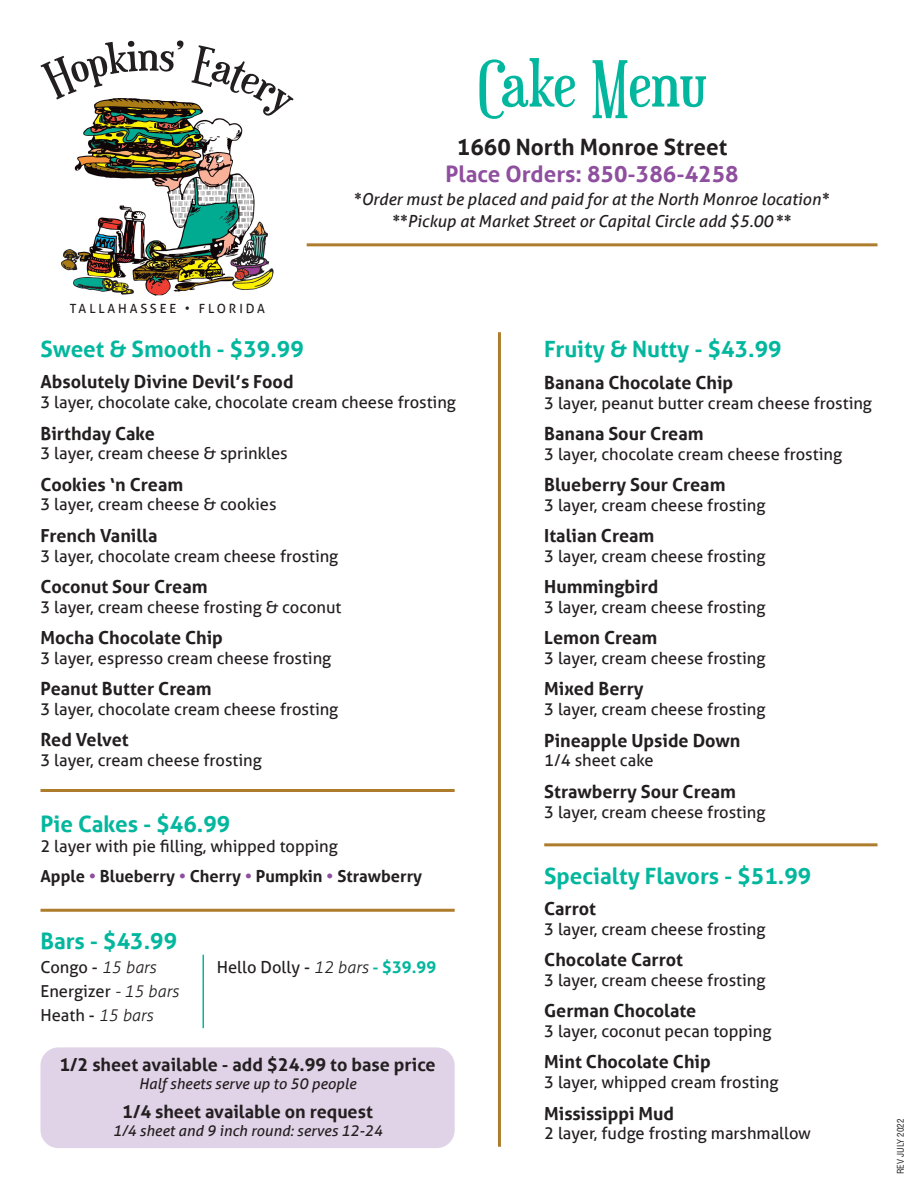
<style>
.page{position:relative;width:918px;height:1188px;background:#fff}
.page>*{position:absolute;margin:0;border:0;box-sizing:border-box;transform-origin:0 0}
.t1{font:63px "Euphorigenic";color:#03b79e}
.t2{font:700 22.5px "Aller";color:#03b79e}
.t3{font:700 22.5px "Aller";color:#8f4f9f}
.t4{font:700 22.5px "Aller";color:#231f20}
.t5{font:700 18px "Aller";color:#231f20}
.t6{font:16.5px "Aller";color:#231f20}
.t7{font:italic 16.5px "Aller";color:#231f20}
.t8{font:700 16.5px "Aller";color:#231f20}
.t9{font:italic 15px "Aller";color:#231f20}
.t10{font:12.75px "Aller";letter-spacing:.225em;color:#231f20}
.t11{font:condensed 9px "Helvetica LT Std";color:#231f20}
.s1{font-family:"Euphorigenic";font-style:normal}
.s2{color:#8f4f9f}
.s3{font-weight:300;font-style:italic}
.s4{font-weight:700;color:#03b79e}
</style>
<div class="page">
<div style="left:40px;top:1047px;width:415px;height:101px;background:#e0d3e7;border-radius:18px"></div>
<img style="left:61px;top:100px;width:213px;height:196px">
<svg style="left:40px;top:40px;width:144px;height:60px"></svg>
<svg style="left:191px;top:45px;width:103px;height:72px"></svg>
<hr style="left:307px;top:243px;width:570px;height:3px;background:#ad7d2d">
<hr style="left:40px;top:789px;width:415px;height:3px;background:#ad7d2d">
<hr style="left:40px;top:909px;width:415px;height:3px;background:#ad7d2d">
<hr style="left:544px;top:843px;width:334px;height:3px;background:#ad7d2d">
<hr style="left:498px;top:332px;width:3px;height:815px;background:#ad7d2d">
<hr style="left:202px;top:955px;width:2px;height:24px;background:#03b79e">
<hr style="left:202px;top:979px;width:2px;height:24px;background:#03b79e">
<hr style="left:202px;top:1003px;width:2px;height:25px;background:#03b79e">
<p class="t1" style="left:478px;top:46px;width:230px">Cake Menu</p>
<p class="t4" style="left:457px;top:133px;width:272px">1660 North Monroe Street</p>
<p class="t3" style="left:445px;top:160px;width:295px">Place Orders: 850-386-4258</p>
<p class="t7" style="left:355px;top:189px;width:476px"><span class="s1">*</span>Order must be placed and paid for at the North Monroe location<span class="s1">*</span></p>
<p class="t7" style="left:393px;top:211px;width:399px"><span class="s1">**</span>Pickup at Market Street or Capital Circle add $5.00 <span class="s1">**</span></p>
<p class="t10" style="left:70px;top:301px;width:197px">TALLAHASSEE • FLORIDA</p>
<p class="t2" style="left:40px;top:335px;width:265px">Sweet &amp; Smooth - $39.99</p>
<p class="t5" style="left:40px;top:371px;width:255px">Absolutely Divine Devil’s Food</p>
<p class="t6" style="left:40px;top:392px;width:417px">3 layer, chocolate cake, chocolate cream cheese frosting</p>
<p class="t5" style="left:40px;top:422px;width:116px">Birthday Cake</p>
<p class="t6" style="left:40px;top:443px;width:249px">3 layer, cream cheese &amp; sprinkles</p>
<p class="t5" style="left:40px;top:473px;width:144px">Cookies ‘n Cream</p>
<p class="t6" style="left:40px;top:495px;width:238px">3 layer, cream cheese &amp; cookies</p>
<p class="t5" style="left:40px;top:524px;width:118px">French Vanilla</p>
<p class="t6" style="left:40px;top:546px;width:299px">3 layer, chocolate cream cheese frosting</p>
<p class="t5" style="left:40px;top:575px;width:169px">Coconut Sour Cream</p>
<p class="t6" style="left:40px;top:597px;width:302px">3 layer, cream cheese frosting &amp; coconut</p>
<p class="t5" style="left:40px;top:627px;width:184px">Mocha Chocolate Chip</p>
<p class="t6" style="left:40px;top:648px;width:292px">3 layer, espresso cream cheese frosting</p>
<p class="t5" style="left:40px;top:678px;width:173px">Peanut Butter Cream</p>
<p class="t6" style="left:40px;top:699px;width:299px">3 layer, chocolate cream cheese frosting</p>
<p class="t5" style="left:40px;top:729px;width:90px">Red Velvet</p>
<p class="t6" style="left:40px;top:750px;width:223px">3 layer, cream cheese frosting</p>
<p class="t2" style="left:40px;top:810px;width:191px">Pie Cakes - $46.99</p>
<p class="t6" style="left:40px;top:836px;width:299px">2 layer with pie filling, whipped topping</p>
<p class="t8" style="left:40px;top:866px;width:383px">Apple <span class="s2">•</span> Blueberry <span class="s2">•</span> Cherry <span class="s2">•</span> Pumpkin <span class="s2">•</span> Strawberry</p>
<p class="t2" style="left:40px;top:927px;width:138px">Bars - $43.99</p>
<p class="t6" style="left:40px;top:957px;width:117px">Congo - <span class="s3">15 bars</span></p>
<p class="t6" style="left:217px;top:957px;width:221px">Hello Dolly - <span class="s3">12 bars</span> <span class="s4">- $39.99</span></p>
<p class="t6" style="left:40px;top:981px;width:140px">Energizer <span class="s3">- 15 bars</span></p>
<p class="t6" style="left:40px;top:1005px;width:114px">Heath - <span class="s3">15 bars</span></p>
<p class="t5" style="left:59px;top:1054px;width:378px">1/2 sheet available - add $24.99 to base price</p>
<p class="t9" style="left:139px;top:1075px;width:219px">Half sheets serve up to 50 people</p>
<p class="t5" style="left:122px;top:1100px;width:252px">1/4 sheet available on request</p>
<p class="t9" style="left:113px;top:1121px;width:271px">1/4 sheet and 9 inch round: serves 12-24</p>
<p class="t2" style="left:544px;top:336px;width:239px">Fruity &amp; Nutty - $43.99</p>
<p class="t5" style="left:544px;top:371px;width:191px">Banana Chocolate Chip</p>
<p class="t6" style="left:544px;top:393px;width:329px">3 layer, peanut butter cream cheese frosting</p>
<p class="t5" style="left:544px;top:422px;width:161px">Banana Sour Cream</p>
<p class="t6" style="left:544px;top:444px;width:299px">3 layer, chocolate cream cheese frosting</p>
<p class="t5" style="left:544px;top:474px;width:183px">Blueberry Sour Cream</p>
<p class="t6" style="left:544px;top:495px;width:223px">3 layer, cream cheese frosting</p>
<p class="t5" style="left:544px;top:525px;width:112px">Italian Cream</p>
<p class="t6" style="left:544px;top:546px;width:223px">3 layer, cream cheese frosting</p>
<p class="t5" style="left:544px;top:576px;width:116px">Hummingbird</p>
<p class="t6" style="left:544px;top:597px;width:223px">3 layer, cream cheese frosting</p>
<p class="t5" style="left:544px;top:627px;width:115px">Lemon Cream</p>
<p class="t6" style="left:544px;top:648px;width:223px">3 layer, cream cheese frosting</p>
<p class="t5" style="left:544px;top:678px;width:101px">Mixed Berry</p>
<p class="t6" style="left:544px;top:699px;width:223px">3 layer, cream cheese frosting</p>
<p class="t5" style="left:544px;top:729px;width:198px">Pineapple Upside Down</p>
<p class="t6" style="left:544px;top:751px;width:111px">1/4 sheet cake</p>
<p class="t5" style="left:544px;top:780px;width:193px">Strawberry Sour Cream</p>
<p class="t6" style="left:544px;top:802px;width:223px">3 layer, cream cheese frosting</p>
<p class="t2" style="left:544px;top:862px;width:269px">Specialty Flavors - $51.99</p>
<p class="t5" style="left:544px;top:898px;width:53px">Carrot</p>
<p class="t6" style="left:544px;top:919px;width:223px">3 layer, cream cheese frosting</p>
<p class="t5" style="left:544px;top:949px;width:140px">Chocolate Carrot</p>
<p class="t6" style="left:544px;top:970px;width:223px">3 layer, cream cheese frosting</p>
<p class="t5" style="left:544px;top:1000px;width:154px">German Chocolate</p>
<p class="t6" style="left:544px;top:1021px;width:229px">3 layer, coconut pecan topping</p>
<p class="t5" style="left:544px;top:1051px;width:168px">Mint Chocolate Chip</p>
<p class="t6" style="left:544px;top:1072px;width:236px">3 layer, whipped cream frosting</p>
<p class="t5" style="left:544px;top:1102px;width:131px">Mississippi Mud</p>
<p class="t6" style="left:544px;top:1123px;width:268px">2 layer, fudge frosting marshmallow</p>
<p class="t11" style="left:895px;top:1174px;width:57px;rotate:-90deg">REV JULY 2022</p>
</div>
